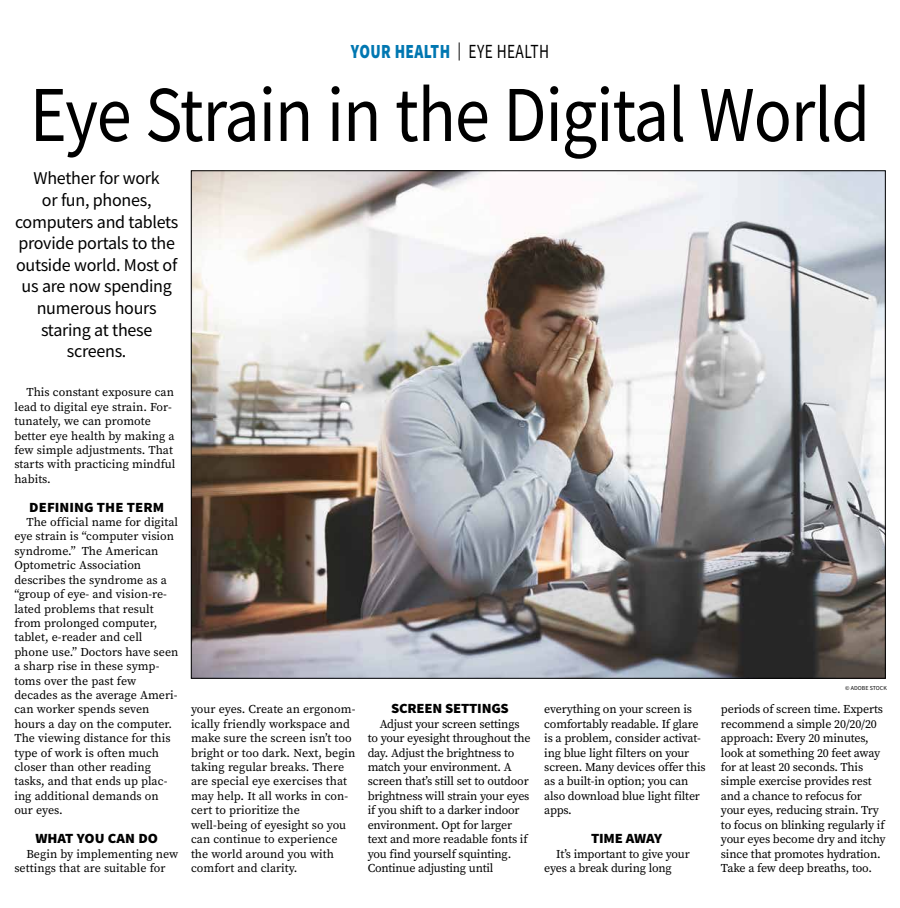
<style>
.page{position:relative;width:900px;height:908px;background:#fff}
.page>*{position:absolute;margin:0;border:0;box-sizing:border-box;transform-origin:0 0}
.t1{font:79.2px "Source Sans Pro";letter-spacing:-.015em;color:#000;scale:.89 1}
.t2{font:900 20px "Source Sans Pro";letter-spacing:.025em;color:#0077b1;scale:.77 1}
.t3{font:18px/21.6px "Source Sans Pro";letter-spacing:-.015em;color:#000;text-align:center}
.t4{font:900 14px "Source Sans Pro";letter-spacing:.005em;color:#000;scale:1.05 1}
.t5{font:900 14px "Source Sans Pro";letter-spacing:-.015em;color:#000;scale:1.05 1}
.t6{font:12px/14.4px "Source Serif Pro";letter-spacing:-.005em;color:#000}
.t7{font:6px "Source Sans Pro";color:#000}
.s1{font-weight:400;font-size:18px;color:#000}
.s2{font-weight:400;color:#000}
</style>
<div class="page">
<img style="left:193px;top:172px;width:691px;height:504px">
<h2 class="t2" style="left:351px;top:38px;width:259px">YOUR HEALTH <span class="s1">|</span> <span class="s2">EYE HEALTH</span></h2>
<h1 class="t1" style="left:30px;top:64px;width:946px">Eye Strain in the Digital World</h1>
<h3 class="t3" style="left:15px;top:167px;width:165px">Whether for work<br>or fun, phones, computers and tablets provide portals to the outside world. Most of us are now spending numerous hours staring at these screens.</h3>
<p class="t6" style="left:14px;top:385px;width:163px;text-indent:12px">This constant exposure can lead to digital eye strain. For&shy;tunately, we can promote better eye health by making a few simple adjustments. That starts with practicing mindful habits.</p>
<p class="t4" style="left:29px;top:497px;width:130px">DEFINING THE TERM</p>
<p class="t6" style="left:14px;top:514px;width:166px;text-indent:12px">The official name for digital eye strain is “computer vision syndrome.” The American<br>Optometric Association describes the syndrome as a “group of eye- and vision-re&shy;lated problems that result from prolonged computer, tablet, e-reader and cell phone use.” Doctors have seen a sharp rise in these symp&shy;toms over the past few decades as the average Ameri&shy;can worker spends seven hours a day on the computer.<br>The viewing distance for this type of work is often much closer than other reading tasks, and that ends up plac&shy;ing additional demands on our eyes.</p>
<p class="t4" style="left:35px;top:828px;width:118px">WHAT YOU CAN DO</p>
<p class="t6" style="left:14px;top:846px;width:166px;text-indent:12px">Begin by implementing new settings that are suitable for</p>
<p class="t6" style="left:191px;top:702px;width:166px">your eyes. Create an ergonom&shy;ically friendly workspace and make sure the screen isn’t too bright or too dark. Next, begin taking regular breaks. There are special eye exercises that may help. It all works in con&shy;cert to prioritize the well-being of eyesight so you can continue to experience the world around you with comfort and clarity.</p>
<p class="t5" style="left:391px;top:698px;width:114px">SCREEN SETTINGS</p>
<p class="t6" style="left:368px;top:716px;width:165px;text-indent:12px">Adjust your screen settings to your eyesight throughout the day. Adjust the brightness to match your environment. A screen that’s still set to outdoor brightness will strain your eyes if you shift to a darker indoor environment. Opt for larger text and more readable fonts if you find yourself squinting.<br>Continue adjusting until</p>
<p class="t6" style="left:544px;top:702px;width:163px">everything on your screen is comfortably readable. If glare is a problem, consider activat&shy;ing blue light filters on your screen. Many devices offer this as a built-in option; you can also download blue light filter apps.</p>
<p class="t5" style="left:591px;top:828px;width:69px">TIME AWAY</p>
<p class="t6" style="left:544px;top:846px;width:147px;text-indent:12px">It’s important to give your eyes a break during long</p>
<p class="t7" style="left:845px;top:683px;width:43px">© ADOBE STOCK</p>
<p class="t6" style="left:721px;top:702px;width:166px">periods of screen time. Experts recommend a simple 20/20/20 approach: Every 20 minutes, look at something 20 feet away for at least 20 seconds. This simple exercise provides rest and a chance to refocus for your eyes, reducing strain. Try to focus on blinking regularly if your eyes become dry and itchy since that promotes hydration.<br>Take a few deep breaths, too.</p>
</div>
